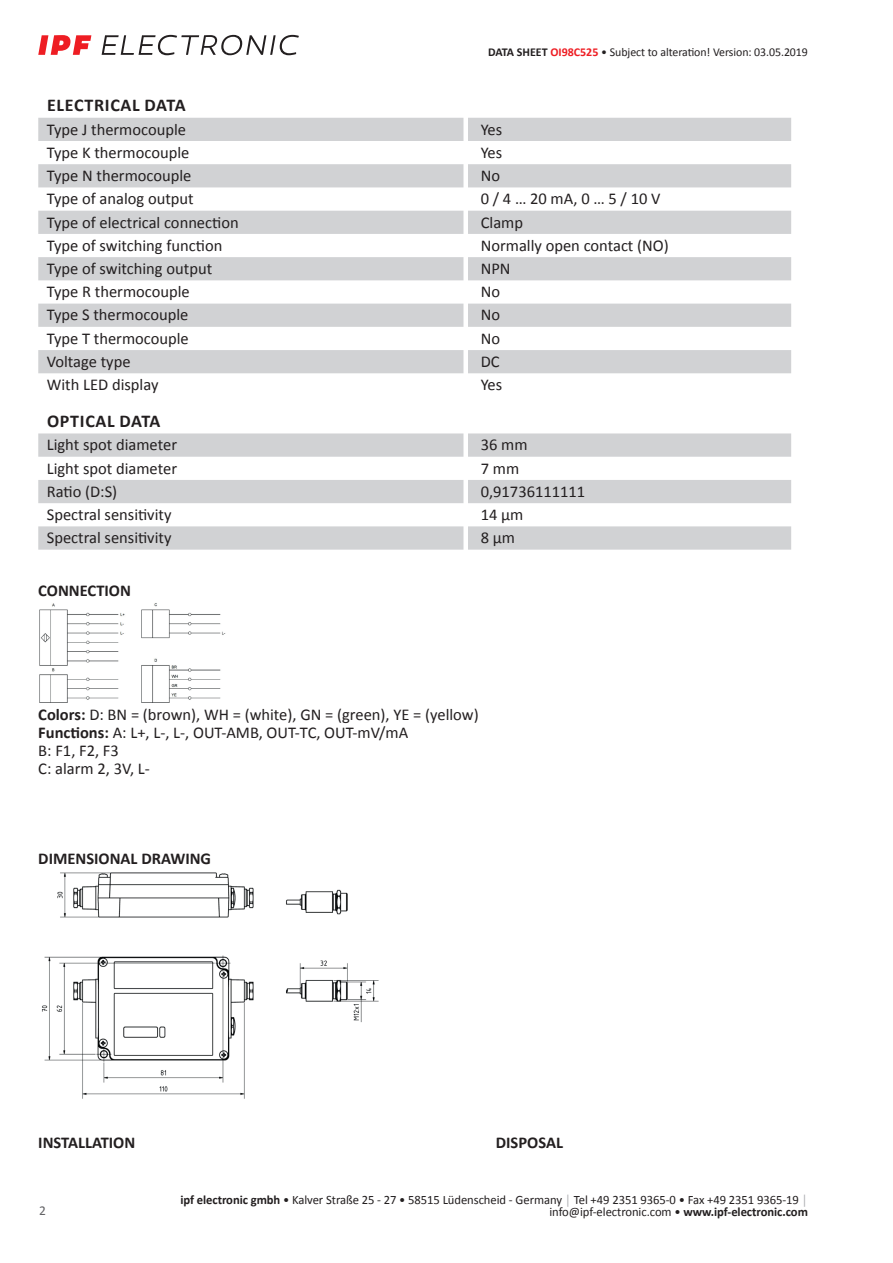
<style>
.page{position:relative;width:893px;height:1263px;background:#fff}
.page>*{position:absolute;margin:0;border:0;box-sizing:border-box;transform-origin:0 0}
.t1{font:700 18px "Calibri";letter-spacing:.04em;color:#231f20}
.t2{font:16.5px/18px "Calibri";color:#231f20}
.t3{font:700 16.5px "Calibri";color:#231f20}
.t4{font:13.5px "Calibri";color:#636366}
.t5{font:12.75px/12.6px "Calibri";letter-spacing:-.005em;color:#231f20;text-align:right}
.t6{font:12px "Calibri";letter-spacing:-.005em;color:#231f20}
.s1{font-weight:700}
.s2{font-weight:700;color:#ee1d23}
.s3{color:#a8a9ad}
</style>
<div class="page">
<svg style="left:102px;top:35px;width:197px;height:20px"></svg>
<svg style="left:38px;top:35px;width:53px;height:20px"></svg>
<svg style="left:38px;top:118px;width:753px;height:255px;fill:#d1d2d4"></svg>
<svg style="left:38px;top:433px;width:753px;height:117px;fill:#d1d2d4"></svg>
<img style="left:39px;top:603px;width:187px;height:100px">
<img style="left:41px;top:872px;width:338px;height:227px">
<p class="t6" style="left:488px;top:44px;width:321px"><span class="s1">DATA SHEET</span> <span class="s2">OI98C525</span> • Subject to alteration! Version: 03.05.2019</p>
<p class="t1" style="left:47px;top:93px;width:140px">ELECTRICAL DATA</p>
<p class="t2" style="left:47px;top:120px;width:141px">Type J thermocouple</p>
<p class="t2" style="left:481px;top:120px;width:23px">Yes</p>
<p class="t2" style="left:47px;top:143px;width:144px">Type K thermocouple</p>
<p class="t2" style="left:481px;top:143px;width:23px">Yes</p>
<p class="t2" style="left:47px;top:166px;width:146px">Type N thermocouple</p>
<p class="t2" style="left:481px;top:166px;width:21px">No</p>
<p class="t2" style="left:47px;top:189px;width:149px">Type of analog output</p>
<p class="t2" style="left:481px;top:189px;width:181px">0 / 4 … 20 mA, 0 … 5 / 10 V</p>
<p class="t2" style="left:47px;top:213px;width:193px">Type of electrical connection</p>
<p class="t2" style="left:481px;top:213px;width:44px">Clamp</p>
<p class="t2" style="left:47px;top:236px;width:177px">Type of switching function</p>
<p class="t2" style="left:481px;top:236px;width:190px">Normally open contact (NO)</p>
<p class="t2" style="left:47px;top:259px;width:167px">Type of switching output</p>
<p class="t2" style="left:481px;top:259px;width:31px">NPN</p>
<p class="t2" style="left:47px;top:282px;width:144px">Type R thermocouple</p>
<p class="t2" style="left:481px;top:282px;width:21px">No</p>
<p class="t2" style="left:47px;top:306px;width:143px">Type S thermocouple</p>
<p class="t2" style="left:481px;top:306px;width:21px">No</p>
<p class="t2" style="left:47px;top:329px;width:144px">Type T thermocouple</p>
<p class="t2" style="left:481px;top:329px;width:21px">No</p>
<p class="t2" style="left:47px;top:352px;width:85px">Voltage type</p>
<p class="t2" style="left:481px;top:352px;width:20px">DC</p>
<p class="t2" style="left:47px;top:375px;width:113px">With LED display</p>
<p class="t2" style="left:481px;top:375px;width:23px">Yes</p>
<p class="t1" style="left:47px;top:408px;width:115px">OPTICAL DATA</p>
<p class="t2" style="left:47px;top:435px;width:132px">Light spot diameter</p>
<p class="t2" style="left:481px;top:435px;width:48px">36 mm</p>
<p class="t2" style="left:47px;top:459px;width:132px">Light spot diameter</p>
<p class="t2" style="left:481px;top:459px;width:40px">7 mm</p>
<p class="t2" style="left:47px;top:482px;width:72px">Ratio (D:S)</p>
<p class="t2" style="left:481px;top:482px;width:106px">0,91736111111</p>
<p class="t2" style="left:47px;top:505px;width:126px">Spectral sensitivity</p>
<p class="t2" style="left:481px;top:505px;width:44px">14 µm</p>
<p class="t2" style="left:47px;top:528px;width:126px">Spectral sensitivity</p>
<p class="t2" style="left:481px;top:528px;width:36px">8 µm</p>
<p class="t3" style="left:38px;top:579px;width:94px">CONNECTION</p>
<p class="t2" style="left:38px;top:705px;width:442px"><span class="s1">Colors:</span> D: BN = (brown), WH = (white), GN = (green), YE = (yellow)<br><span class="s1">Functions:</span> A: L+, L-, L-, OUT-AMB, OUT-TC, OUT-mV/mA<br>B: F1, F2, F3<br>C: alarm 2, 3V, L-</p>
<p class="t3" style="left:38px;top:846px;width:174px">DIMENSIONAL DRAWING</p>
<p class="t3" style="left:38px;top:1131px;width:99px">INSTALLATION</p>
<p class="t3" style="left:496px;top:1131px;width:69px">DISPOSAL</p>
<p class="t4" style="left:39px;top:1201px;width:8px">2</p>
<p class="t5" style="left:180px;top:1193px;width:629px"><span class="s1">ipf electronic gmbh</span> • Kalver Straße 25 - 27 • 58515 Lüdenscheid - Germany <span class="s3">│</span> Tel +49 2351 9365-0 • Fax +49 2351 9365-19 <span class="s3">│ </span>info@ipf-electronic.com • <span class="s1">www.ipf-electronic.com</span></p>
</div>
